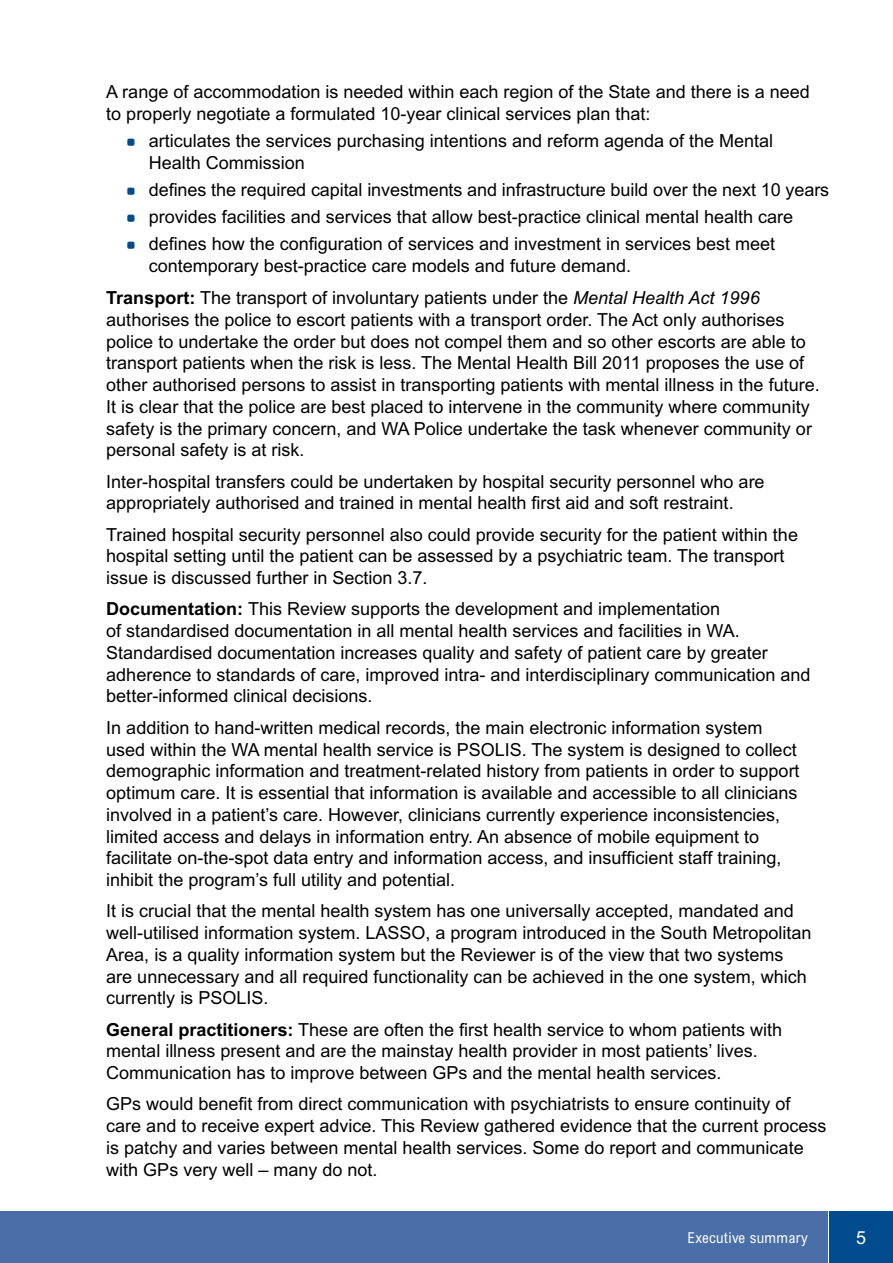
<style>
.page{position:relative;width:893px;height:1263px;background:#fff}
.page>*{position:absolute;margin:0;border:0;box-sizing:border-box;transform-origin:0 0}
.t1{font:18px/21.8px "Arial MT Std";color:#000}
.t2{font:18px "Arial";color:#fff}
.t3{font:condensed 15px "Arial MT Std";letter-spacing:.025em;color:#fff}
.s1{font-weight:700}
.s2{font-style:italic}
</style>
<div class="page">
<div style="left:0;top:1212px;width:827px;height:51px;background:#4a6ea7"></div>
<div style="left:829px;top:1212px;width:64px;height:51px;background:#004b8d"></div>
<p class="t1" style="left:106px;top:81px;width:705px">A range of accommodation is needed within each region of the State and there is a need to properly negotiate a formulated 10-year clinical services plan that:</p>
<p class="t1" style="left:149px;top:130px;width:626px">articulates the services purchasing intentions and reform agenda of the Mental<br>Health Commission</p>
<p class="t1" style="left:149px;top:176px;width:682px;line-height:27px">defines the required capital investments and infrastructure build over the next 10 years provides facilities and services that allow best-practice clinical mental health care defines how the configuration of services and investment in services best meet</p>
<p class="t1" style="left:106px;top:249px;width:655px;line-height:32.4px;text-indent:43px">contemporary best-practice care models and future demand.<br><span class="s1">Transport:</span> The transport of involuntary patients under the <span class="s2">Mental Health Act 1996</span></p>
<p class="t1" style="left:106px;top:308px;width:715px">authorises the police to escort patients with a transport order. The Act only authorises police to undertake the order but does not compel them and so other escorts are able to transport patients when the risk is less. The Mental Health Bill 2011 proposes the use of other authorised persons to assist in transporting patients with mental illness in the future.<br>It is clear that the police are best placed to intervene in the community where community safety is the primary concern, and WA Police undertake the task whenever community or personal safety is at risk.</p>
<p class="t1" style="left:106px;top:470px;width:660px">I nter-hospital transfers could be undertaken by hospital security personnel who are appropriately authorised and trained in mental health first aid and soft restraint.</p>
<p class="t1" style="left:106px;top:523px;width:693px">Trained hospital security personnel also could provide security for the patient within the hospital setting until the patient can be assessed by a psychiatric team. The transport issue is discussed further in Section 3.7.</p>
<p class="t1" style="left:106px;top:598px;width:706px"><span class="s1">Documentation:</span> This Review supports the development and implementation<br>of standardised documentation in all mental health services and facilities in WA.<br>Standardised documentation increases quality and safety of patient care by greater adherence to standards of care, improved intra- and interdisciplinary communication and better-informed clinical decisions.</p>
<p class="t1" style="left:106px;top:716px;width:695px">I n addition to hand-written medical records, the main electronic information system used within the WA mental health service is PSOLI S. The system is designed to collect demographic information and treatment-related history from patients in order to support optimum care. It is essential that information is available and accessible to all clinicians involved in a patient’s care. However, clinicians currently experience inconsistencies, limited access and delays in information entry. An absence of mobile equipment to facilitate on-the-spot data entry and information access, and insufficient staff training, inhibit the program’s full utility and potential.</p>
<p class="t1" style="left:106px;top:900px;width:707px">It is crucial that the mental health system has one universally accepted, mandated and well-utilised information system. LASSO, a program introduced in the South Metropolitan Area, is a quality information system but the Reviewer is of the view that two systems are unnecessary and all required functionality can be achieved in the one system, which currently is PSOLI S.</p>
<p class="t1" style="left:106px;top:1018px;width:677px"><span class="s1">General practitioners:</span> These are often the first health service to whom patients with mental illness present and are the mainstay health provider in most patients’ lives.<br>Communication has to improve between GPs and the mental health services.</p>
<p class="t1" style="left:106px;top:1093px;width:721px">GPs would benefit from direct communication with psychiatrists to ensure continuity of care and to receive expert advice. This Review gathered evidence that the current process is patchy and varies between mental health services. Some do report and communicate with GPs very well – many do not.</p>
<p class="t3" style="left:688px;top:1228px;width:122px">Executive summary</p>
<p class="t2" style="left:856px;top:1227px;width:12px">5</p>
</div>
